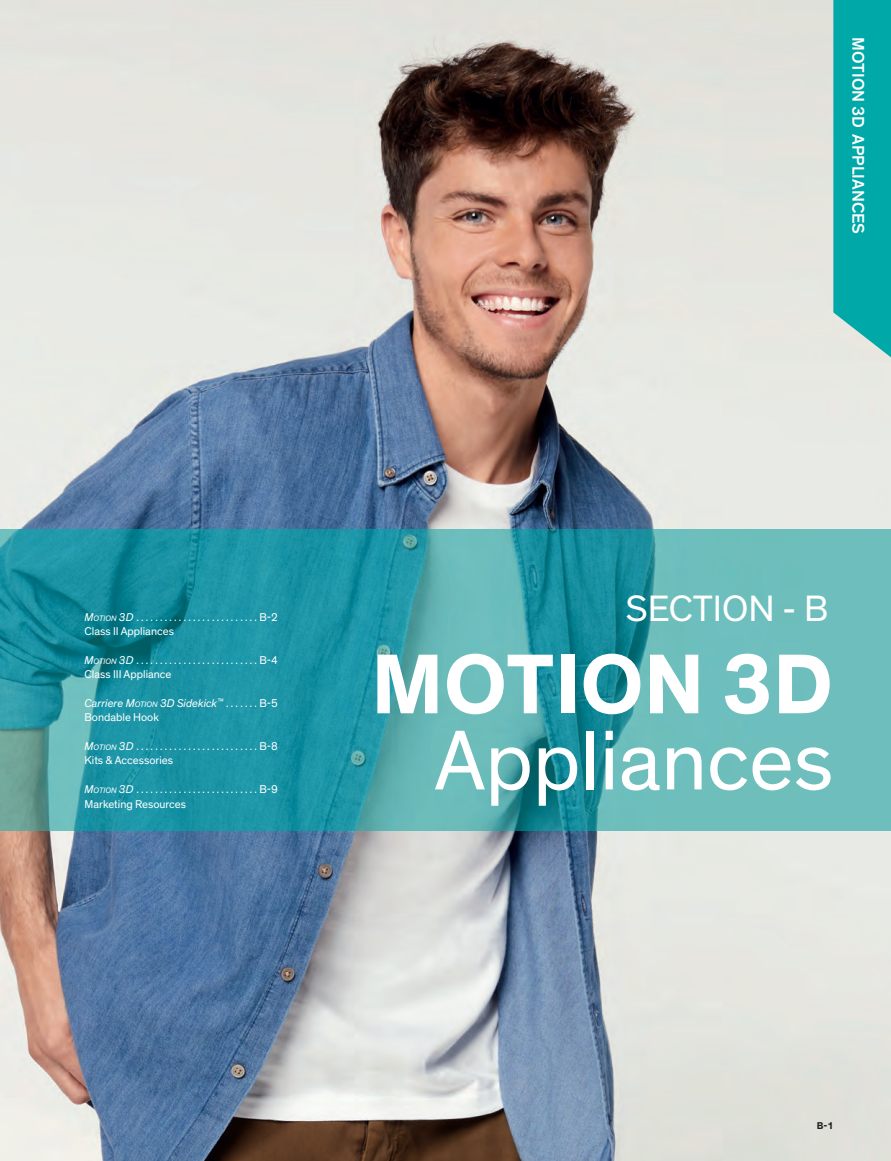
<style>
.page{position:relative;width:891px;height:1161px;background:#fff}
.page>*{position:absolute;margin:0;border:0;box-sizing:border-box;transform-origin:0 0}
.t1{font:86.25px "Theinhardt";color:#fff}
.t2{font:700 86.25px "Theinhardt";color:#fff}
.t3{font:37.35px "Theinhardt";color:#fff}
.t4{font:500 17.25px "Theinhardt";color:#fff}
.t5{font:11.55px/14.4px "Theinhardt";color:#fff}
.t6{font:700 10.05px "Theinhardt";color:#231f20}
.s1{font-style:italic}
.s2{font-style:italic;font-size:8.1px}
</style>
<div class="page">
<img style="left:0;top:0;width:891px;height:1161px">
<img style="left:0;top:530px;width:891px;height:300px">
<svg style="left:833px;top:0;width:58px;height:368px;background:#16aeac"></svg>
<h3 class="t4" style="left:865px;top:37px;width:198px;rotate:90deg">MOTION 3D APPLIANCES</h3>
<p class="t5" style="left:85px;top:610px;width:195px"><span class="s1">M</span><span class="s2">OTION</span><span class="s1">3D</span>..........................B-2<br>Class II Appliances</p>
<p class="t5" style="left:85px;top:653px;width:195px"><span class="s1">M</span><span class="s2">OTION</span><span class="s1">3D</span>..........................B-4<br>Class III Appliance</p>
<p class="t5" style="left:85px;top:697px;width:195px"><span class="s1">Carriere</span> <span class="s1">M</span><span class="s2">OTION</span> <span class="s1">3D Sidekick</span><sup>™</sup> . . . . . . . B-5<br>Bondable Hook</p>
<p class="t5" style="left:85px;top:740px;width:195px"><span class="s1">M</span><span class="s2">OTION</span> <span class="s1">3D</span>..........................B-8<br>Kits &amp; Accessories</p>
<p class="t5" style="left:85px;top:783px;width:195px"><span class="s1">M</span><span class="s2">OTION</span> <span class="s1">3D</span>..........................B-9<br>Marketing Resources</p>
<h2 class="t3" style="left:626px;top:594px;width:204px">SECTION - B</h2>
<h1 class="t2" style="left:371px;top:652px;width:464px">MOTION 3D</h1>
<h1 class="t1" style="left:434px;top:728px;width:400px">Appliances</h1>
<p class="t6" style="left:817px;top:1122px;width:18px">B-1</p>
</div>
